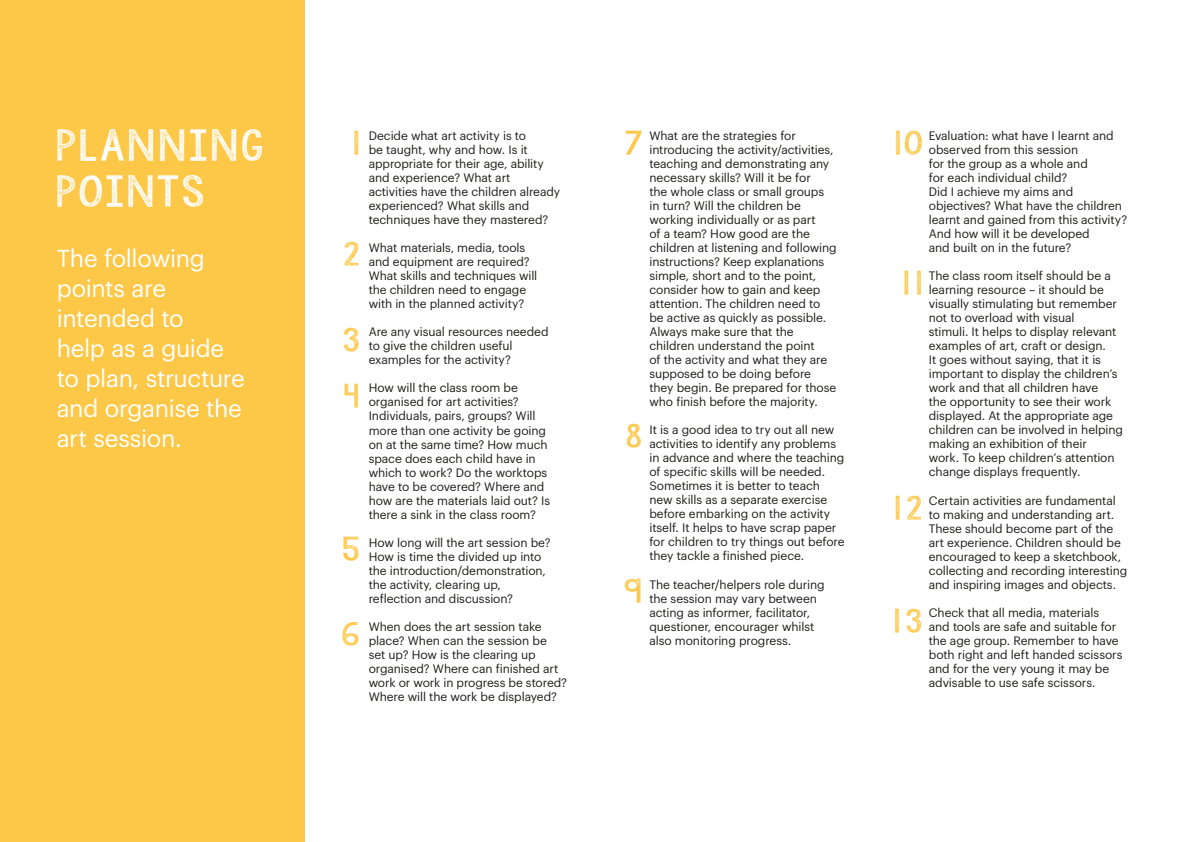
<style>
.page{position:relative;width:1191px;height:842px;background:#fff}
.page>*{position:absolute;margin:0;border:0;box-sizing:border-box;transform-origin:0 0}
.t1{font:35.1px/46.3px "KG Allof Me";letter-spacing:.035em;color:#fff;scale:1.3 1}
.t2{font:27.1px/56.8px "KG Allof Me";letter-spacing:.13em;color:#fdc747;scale:1.3 1}
.t3{font:24px/30px "Graphik";letter-spacing:-.015em;color:#fff}
.t4{font:12px/14px "Graphik";letter-spacing:-.01em;color:#1d1d1b}
</style>
<div class="page">
<div style="left:0;top:0;width:305px;height:842px;background:#fdc747"></div>
<h1 class="t1" style="left:55px;top:123px;width:162px">PLANNING<br>POINTS</h1>
<h3 class="t3" style="left:57px;top:241px;width:190px">The following points are intended to<br>help as a guide to plan, structure and organise the art session.</h3>
<p class="t4" style="left:369px;top:127px;width:193px">Decide what art activity is to<br>be taught, why and how. Is it appropriate for their age, ability and experience? What art activities have the children already experienced? What skills and techniques have they mastered?</p>
<p class="t4" style="left:369px;top:240px;width:170px">What materials, media, tools and equipment are required?<br>What skills and techniques will the children need to engage with in the planned activity?</p>
<p class="t4" style="left:369px;top:324px;width:181px">Are any visual resources needed to give the children useful examples for the activity?</p>
<p class="t4" style="left:369px;top:380px;width:183px">How will the class room be organised for art activities?<br>Individuals, pairs, groups? Will more than one activity be going on at the same time? How much space does each child have in which to work? Do the worktops have to be covered? Where and how are the materials laid out? Is there a sink in the class room?</p>
<p class="t4" style="left:369px;top:534px;width:183px">How long will the art session be?<br>How is time the divided up into the introduction/demonstration, the activity, clearing up, reflection and discussion?</p>
<p class="t4" style="left:369px;top:618px;width:200px">When does the art session take place? When can the session be<br>set up? How is the clearing up organised? Where can finished art work or work in progress be stored?<br>Where will the work be displayed?</p>
<p class="t4" style="left:649px;top:128px;width:189px">What are the strategies for introducing the activity/activities, teaching and demonstrating any necessary skills? Will it be for<br>the whole class or small groups in turn? Will the children be working individually or as part<br>of a team? How good are the children at listening and following instructions? Keep explanations simple, short and to the point, consider how to gain and keep attention. The children need to be active as quickly as possible.<br>Always make sure that the children understand the point<br>of the activity and what they are supposed to be doing before they begin. Be prepared for those who finish before the majority.</p>
<p class="t4" style="left:649px;top:422px;width:197px">It is a good idea to try out all new activities to identify any problems in advance and where the teaching of specific skills will be needed.<br>Sometimes it is better to teach new skills as a separate exercise before embarking on the activity itself. It helps to have scrap paper for children to try things out before they tackle a finished piece.</p>
<p class="t4" style="left:649px;top:576px;width:177px">The teacher/helpers role during the session may vary between acting as informer, facilitator, questioner, encourager whilst also monitoring progress.</p>
<p class="t4" style="left:928px;top:128px;width:200px">Evaluation: what have I learnt and observed from this session<br>for the group as a whole and<br>for each individual child?<br>Did I achieve my aims and objectives? What have the children learnt and gained from this activity?<br>And how will it be developed<br>and built on in the future?</p>
<p class="t4" style="left:928px;top:268px;width:196px">The class room itself should be a learning resource – it should be visually stimulating but remember not to overload with visual<br>stimuli. It helps to display relevant examples of art, craft or design.<br>It goes without saying, that it is important to display the children’s work and that all children have<br>the opportunity to see their work displayed. At the appropriate age children can be involved in helping making an exhibition of their<br>work. To keep children’s attention change displays frequently.</p>
<p class="t4" style="left:928px;top:492px;width:200px">Certain activities are fundamental to making and understanding art.<br>These should become part of the art experience. Children should be encouraged to keep a sketchbook, collecting and recording interesting and inspiring images and objects.</p>
<p class="t4" style="left:928px;top:604px;width:195px">Check that all media, materials and tools are safe and suitable for the age group. Remember to have both right and left handed scissors and for the very young it may be advisable to use safe scissors.</p>
<h2 class="t2" style="left:353px;top:115px;width:7px">1</h2>
<h2 class="t2" style="left:624px;top:115px;width:15px">7</h2>
<h2 class="t2" style="left:894px;top:115px;width:24px">10</h2>
<h2 class="t2" style="left:343px;top:227px;width:14px">2</h2>
<h2 class="t2" style="left:902px;top:255px;width:17px">11</h2>
<h2 class="t2" style="left:343px;top:312px;width:15px">3<br>4</h2>
<h2 class="t2" style="left:625px;top:408px;width:15px">8</h2>
<h2 class="t2" style="left:894px;top:480px;width:24px">12</h2>
<h2 class="t2" style="left:342px;top:521px;width:16px">5</h2>
<h2 class="t2" style="left:624px;top:563px;width:16px">9</h2>
<h2 class="t2" style="left:893px;top:593px;width:24px">13</h2>
<h2 class="t2" style="left:341px;top:606px;width:16px">6</h2>
</div>
